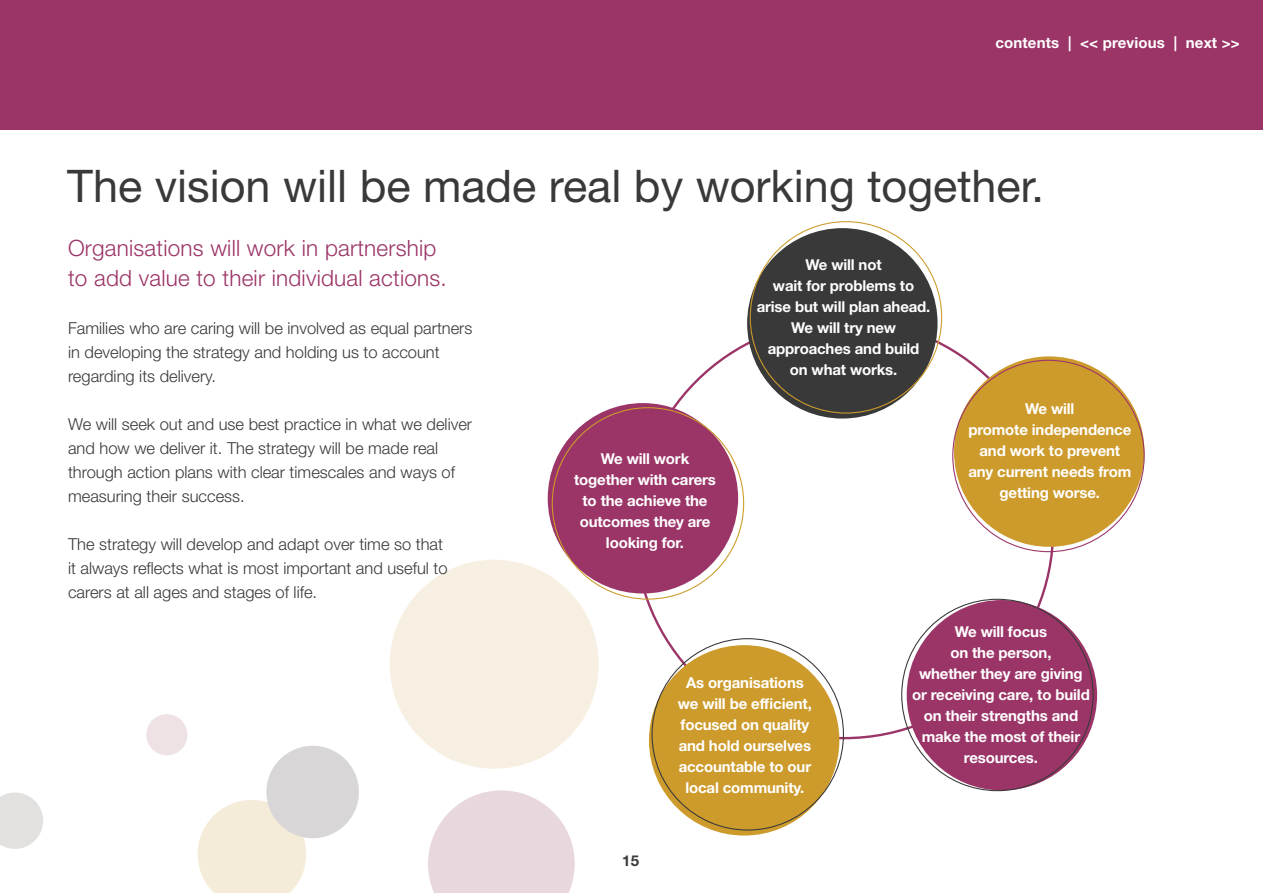
<style>
.page{position:relative;width:1263px;height:893px;background:#fff}
.page>*{position:absolute;margin:0;border:0;box-sizing:border-box;transform-origin:0 0}
.t1{font:45px "Helvetica Neue LT Std";color:#393939}
.t2{font:300 22.5px/30px "Helvetica Neue LT Std";letter-spacing:.01em;color:#9b3467}
.t3{font:300 16.5px/24px "Helvetica Neue LT Std";color:#393939}
.t4{font:700 15px/21px "Helvetica Neue LT Std";letter-spacing:-.01em;color:#fff;text-align:center}
.t5{font:700 15px "Helvetica Neue LT Std";letter-spacing:.01em;color:#fff}
.t6{font:700 15px "Helvetica Neue LT Std";color:#393939}
</style>
<div class="page">
<div style="left:390px;top:560px;width:209px;height:209px;background:#f7f0e2;border-radius:50%"></div>
<svg style="left:428px;top:790px;width:147px;height:103px"></svg>
<svg style="left:198px;top:800px;width:108px;height:93px;background:#f6eddd"></svg>
<div style="left:146px;top:714px;width:41px;height:41px;background:#eee2e5;border-radius:50%"></div>
<div style="left:266px;top:746px;width:93px;height:92px;background:#d8d6d6;border-radius:50%"></div>
<svg style="left:0;top:792px;width:43px;height:57px"></svg>
<div style="left:0;top:0;width:1263px;height:130px;background:#9b3467"></div>
<div style="left:747px;top:228px;width:190px;height:191px;background:#393939;border-radius:50%"></div>
<div style="left:548px;top:403px;width:190px;height:190px;background:#9b3467;border-radius:50%"></div>
<div style="left:649px;top:645px;width:190px;height:190px;background:#cd9b2b;border-radius:50%"></div>
<div style="left:954px;top:356px;width:190px;height:191px;background:#cd9b2b;border-radius:50%"></div>
<div style="left:907px;top:600px;width:190px;height:190px;background:#9b3467;border-radius:50%"></div>
<p class="t5" style="left:995px;top:33px;width:246px">contents | &lt;&lt; previous | next &gt;&gt;</p>
<h1 class="t1" style="left:67px;top:159px;width:978px">The vision will be made real by working together.</h1>
<h2 class="t2" style="left:68px;top:233px;width:380px">Organisations will work in partnership to add value to their individual actions.</h2>
<p class="t3" style="left:68px;top:316px;width:406px">Families who are caring will be involved as equal partners in developing the strategy and holding us to account regarding its delivery.</p>
<p class="t3" style="left:68px;top:412px;width:406px">We will seek out and use best practice in what we deliver and how we deliver it. The strategy will be made real through action plans with clear timescales and ways of measuring their success.</p>
<p class="t3" style="left:68px;top:532px;width:381px">The strategy will develop and adapt over time so that it always reflects what is most important and useful to carers at all ages and stages of life.</p>
<p class="t4" style="left:757px;top:254px;width:175px">We will not<br>wait for problems to arise but will plan ahead.<br>We will try new approaches and build<br>on what works.</p>
<p class="t4" style="left:968px;top:397px;width:164px">We will<br>promote independence and work to prevent any current needs from getting worse.</p>
<p class="t4" style="left:574px;top:447px;width:143px">We will work together with carers to the achieve the outcomes they are looking for.</p>
<p class="t6" style="left:622px;top:851px;width:18px">15</p>
<p class="t4" style="left:678px;top:672px;width:136px">As organisations we will be efficient, focused on quality and hold ourselves accountable to our local community.</p>
<p class="t4" style="left:912px;top:621px;width:179px">We will focus<br>on the person,<br>whether they are giving or receiving care, to build on their strengths and make the most of their resources.</p>
</div>
